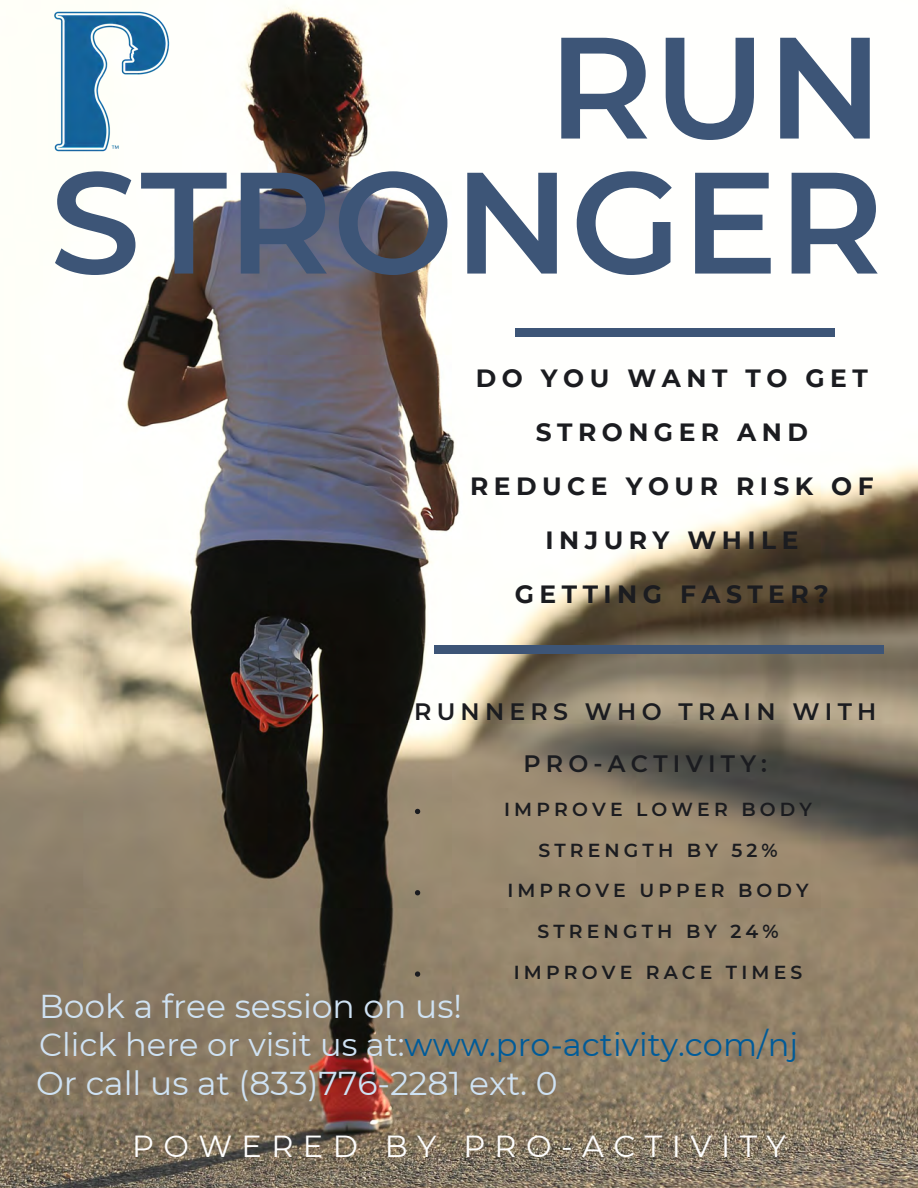
<style>
.page{position:relative;width:918px;height:1188px;background:#fff}
.page>*{position:absolute;margin:0;border:0;box-sizing:border-box;transform-origin:0 0}
.t1{font:600 144px/135px "Montserrat";color:#3d5577;text-align:right}
.t2{font:33px "Montserrat";color:#cfe2f3}
.t3{font:32.1px "Montserrat";color:#005b99}
.t4{font:30.45px "Montserrat";letter-spacing:.31em;color:#fff}
.t5{font:700 24.9px/53.8px "Montserrat";letter-spacing:.22em;color:#1b1c20;text-align:center}
.t6{font:600 23.7px/51.3px "Montserrat";letter-spacing:.22em;color:#1b1c20;text-align:center}
.t7{font:600 18.9px/40.7px "Montserrat";letter-spacing:.22em;color:#1b1c20;text-align:center}
.s1{color:#cfe2f3}
</style>
<div class="page">
<img style="left:0;top:5px;width:918px;height:1183px">
<svg style="left:415px;top:809px;width:5px;height:5px"></svg>
<svg style="left:415px;top:890px;width:5px;height:5px"></svg>
<svg style="left:415px;top:971px;width:5px;height:6px"></svg>
<div style="left:515px;top:328px;width:319px;height:9px;background:#3d5577"></div>
<div style="left:434px;top:645px;width:449px;height:9px;background:#3d5577"></div>
<img style="left:28px;top:5px;width:163px;height:158px">
<p class="t1" style="left:50px;top:14px;width:835px">RUN<br>STRONGER</p>
<p class="t5" style="left:470px;top:350px;width:405px">DO YOU WANT TO GET<br>STRONGER AND<br>REDUCE YOUR RISK OF<br>INJURY WHILE<br>GETTING FASTER?</p>
<p class="t6" style="left:414px;top:685px;width:464px">RUNNERS WHO TRAIN WITH<br>PRO-ACTIVITY:</p>
<p class="t7" style="left:504px;top:788px;width:309px">IMPROVE LOWER BODY<br>STRENGTH BY 52%<br>IMPROVE UPPER BODY<br>STRENGTH BY 24%<br>IMPROVE RACE TIMES</p>
<p class="t2" style="left:39px;top:984px;width:425px">Book a free session on us!</p>
<p class="t3" style="left:39px;top:1022px;width:761px"><span class="s1">Click here or visit us at:</span>www.pro-activity.com/nj</p>
<p class="t2" style="left:36px;top:1060px;width:523px">Or call us at (833)776-2281 ext. 0</p>
<p class="t4" style="left:132px;top:1125px;width:655px">POWERED BY PRO-ACTIVITY</p>
</div>
